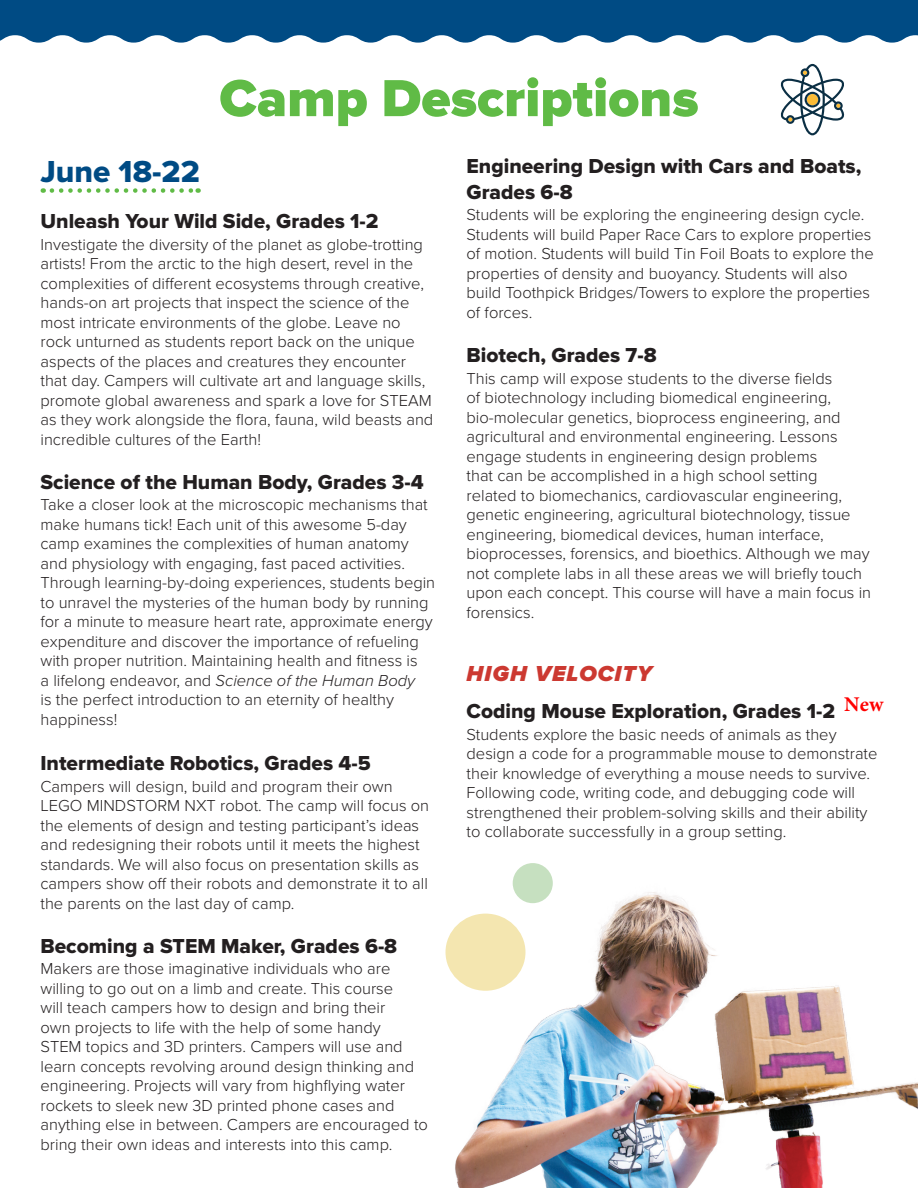
<style>
.page{position:relative;width:918px;height:1188px;background:#fff}
.page>*{position:absolute;margin:0;border:0;box-sizing:border-box;transform-origin:0 0}
.t1{font:900 54px "Proxima Nova";color:#60bb46}
.Class_Date{font:31.5px "Proxima Nova Extrabld";color:#004b84}
.Class___high_velocit{font:italic 900 22.5px "Proxima Nova";letter-spacing:.05em;color:#cc3931}
.Class___Dates_flyer{font:21px/25.5px "Proxima Nova Extrabld";color:#231f20}
.t2{font:700 21px "Minion Pro";color:#f00}
.Class_body_text{font:300 16.5px/19.5px "Proxima Nova";color:#231f20}
.s1{font-style:italic}
</style>
<div class="page">
<svg style="left:0;top:0;width:918px;height:43px;background:#185c8f"></svg>
<svg style="left:52px;top:188px;width:147px;height:5px"></svg>
<img style="left:445px;top:871px;width:473px;height:317px">
<div style="left:513px;top:863px;width:40px;height:40px;background:#c6e0c0;border-radius:50%"></div>
<div style="left:446px;top:914px;width:80px;height:77px;background:#f4e6b0;border-radius:50%"></div>
<svg style="left:780px;top:64px;width:65px;height:71px"></svg>
<p class="t1" style="left:219px;top:67px;width:481px">Camp Descriptions</p>
<p class="Class_Date" style="left:40px;top:153px;width:161px">June 18-22</p>
<p class="Class___Dates_flyer" style="left:40px;top:209px;width:340px">Unleash Your Wild Side, Grades 1-2</p>
<p class="Class_body_text" style="left:40px;top:235px;width:394px">Investigate the diversity of the planet as globe-trotting artists! From the arctic to the high desert, revel in the complexities of different ecosystems through creative, hands-on art projects that inspect the science of the most intricate environments of the globe. Leave no rock unturned as students report back on the unique aspects of the places and creatures they encounter that day. Campers will cultivate art and language skills, promote global awareness and spark a love for STEAM as they work alongside the flora, fauna, wild beasts and incredible cultures of the Earth!</p>
<p class="Class___Dates_flyer" style="left:40px;top:470px;width:385px">Science of the Human Body, Grades 3-4</p>
<p class="Class_body_text" style="left:40px;top:496px;width:396px">Take a closer look at the microscopic mechanisms that make humans tick! Each unit of this awesome 5-day camp examines the complexities of human anatomy and physiology with engaging, fast paced activities.<br>Through learning-by-doing experiences, students begin to unravel the mysteries of the human body by running for a minute to measure heart rate, approximate energy expenditure and discover the importance of refueling with proper nutrition. Maintaining health and fitness is<br>a lifelong endeavor, and <span class="s1">Science of the Human Body<br></span>is the perfect introduction to an eternity of healthy happiness!</p>
<p class="Class___Dates_flyer" style="left:40px;top:751px;width:332px">Intermediate Robotics, Grades 4-5</p>
<p class="Class_body_text" style="left:40px;top:777px;width:390px">Campers will design, build and program their own LEGO MINDSTORM NXT robot. The camp will focus on the elements of design and testing participant’s ideas and redesigning their robots until it meets the highest standards. We will also focus on presentation skills as campers show off their robots and demonstrate it to all the parents on the last day of camp.</p>
<p class="Class___Dates_flyer" style="left:40px;top:934px;width:358px">Becoming a STEM Maker, Grades 6-8</p>
<p class="Class_body_text" style="left:40px;top:960px;width:389px">Makers are those imaginative individuals who are willing to go out on a limb and create. This course<br>will teach campers how to design and bring their<br>own projects to life with the help of some handy<br>STEM topics and 3D printers. Campers will use and learn concepts revolving around design thinking and engineering. Projects will vary from highflying water rockets to sleek new 3D printed phone cases and anything else in between. Campers are encouraged to bring their own ideas and interests into this camp.</p>
<p class="Class___Dates_flyer" style="left:467px;top:155px;width:396px">Engineering Design with Cars and Boats,<br>Grades 6-8</p>
<p class="Class_body_text" style="left:467px;top:206px;width:409px">Students will be exploring the engineering design cycle.<br>Students will build Paper Race Cars to explore properties of motion. Students will build Tin Foil Boats to explore the properties of density and buoyancy. Students will also build Toothpick Bridges/Towers to explore the properties of forces.</p>
<p class="Class___Dates_flyer" style="left:467px;top:344px;width:192px">Biotech, Grades 7-8</p>
<p class="Class_body_text" style="left:467px;top:369px;width:406px">This camp will expose students to the diverse fields<br>of biotechnology including biomedical engineering, bio-molecular genetics, bioprocess engineering, and agricultural and environmental engineering. Lessons engage students in engineering design problems<br>that can be accomplished in a high school setting related to biomechanics, cardiovascular engineering, genetic engineering, agricultural biotechnology, tissue engineering, biomedical devices, human interface, bioprocesses, forensics, and bioethics. Although we may not complete labs in all these areas we will briefly touch upon each concept. This course will have a main focus in forensics.</p>
<p class="Class___high_velocit" style="left:467px;top:661px;width:187px">HIGH VELOCITY</p>
<p class="Class___Dates_flyer" style="left:467px;top:700px;width:370px">Coding Mouse Exploration, Grades 1-2</p>
<p class="Class_body_text" style="left:467px;top:725px;width:412px">Students explore the basic needs of animals as they design a code for a programmable mouse to demonstrate their knowledge of everything a mouse needs to survive.<br>Following code, writing code, and debugging code will strengthened their problem-solving skills and their ability to collaborate successfully in a group setting.</p>
<p class="t2" style="left:844px;top:689px;width:41px">New</p>
</div>
